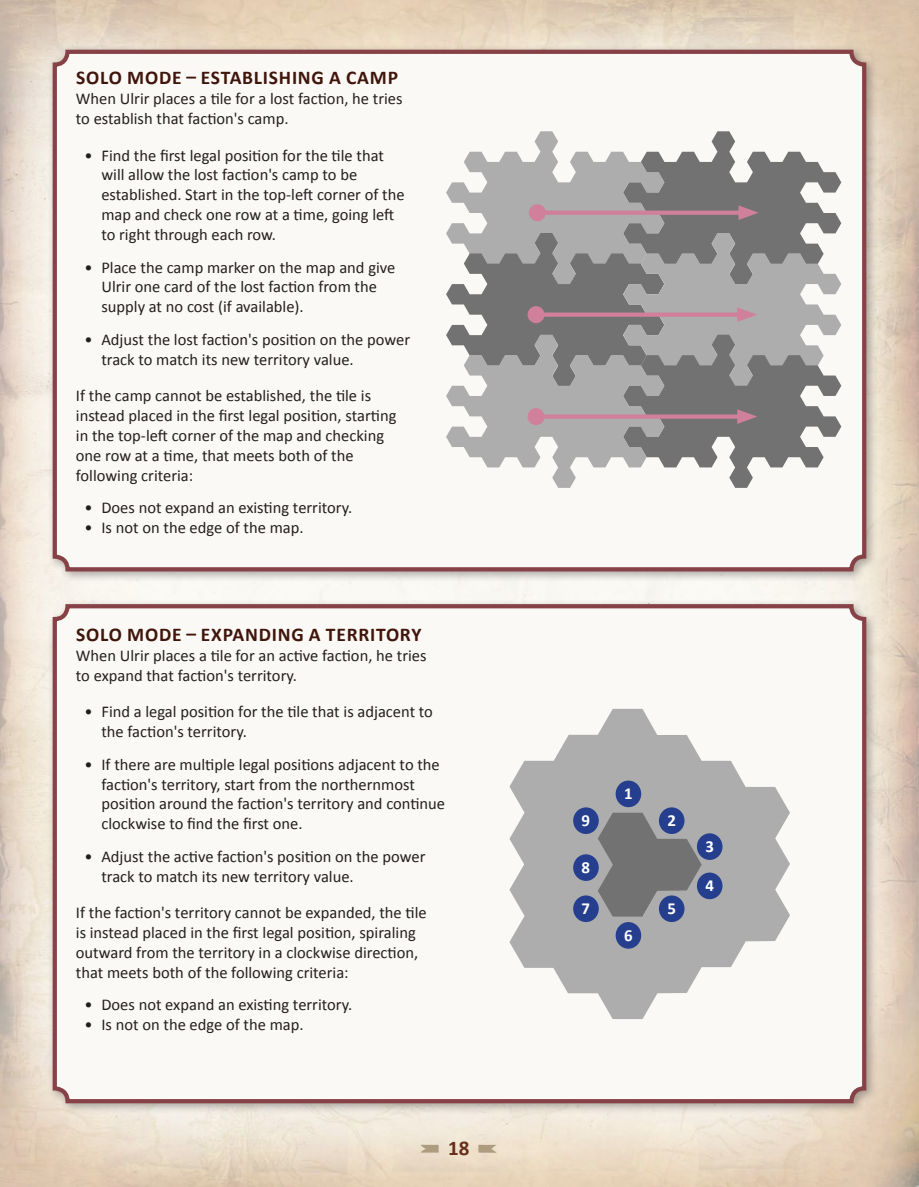
<style>
.page{position:relative;width:919px;height:1187px;background:#fff}
.page>*{position:absolute;margin:0;border:0;box-sizing:border-box;transform-origin:0 0}
.t1{font:21px "Sheldon Pictures";color:#ad9c7e}
.Headers{font:700 19.5px "Calibri";letter-spacing:.04em;color:#40150b}
.t2{font:700 16.8px "Calibri";color:#fff}
.Body{font:16.5px/19.8px "Calibri";color:#231f20}
.bullet_list_tight{font:16.5px/19.8px "Calibri";color:#231f20}
.Headers-2{font:16.5px/19.8px "Calibri";color:#231f20}
.s1{font-family:"Calibri";font-weight:700;color:#672f1a}
</style>
<div class="page">
<img style="left:0;top:0;width:918px;height:1186px">
<img style="left:852px;top:947px;width:66px;height:239px">
<div style="left:47px;top:599px;width:830px;height:515px;background:#231f20;opacity:.35"></div>
<div style="left:55px;top:606px;width:809px;height:495px;background:#fbf9f5;border-radius:13px"></div>
<div style="left:53px;top:604px;width:813px;height:499px;border:4px solid #864246;border-radius:13px"></div>
<div style="left:47px;top:44px;width:830px;height:538px;background:#231f20;opacity:.35"></div>
<div style="left:55px;top:52px;width:809px;height:517px;background:#fbf9f5;border-radius:13px"></div>
<div style="left:53px;top:50px;width:813px;height:521px;border:4px solid #864246;border-radius:13px"></div>
<svg style="left:446px;top:131px;width:395px;height:357px"></svg>
<svg style="left:509px;top:708px;width:281px;height:311px;fill:#adadad"></svg>
<svg style="left:597px;top:812px;width:104px;height:104px;background:#828282"></svg>
<div style="left:615px;top:780px;width:26px;height:27px;background:#253f8e;border-radius:50%"></div>
<div style="left:659px;top:807px;width:25px;height:27px;background:#253f8e;border-radius:50%"></div>
<div style="left:696px;top:833px;width:26px;height:26px;background:#253f8e;border-radius:50%"></div>
<div style="left:696px;top:872px;width:26px;height:27px;background:#253f8e;border-radius:50%"></div>
<div style="left:659px;top:895px;width:25px;height:27px;background:#253f8e;border-radius:50%"></div>
<div style="left:615px;top:922px;width:26px;height:26px;background:#253f8e;border-radius:50%"></div>
<div style="left:573px;top:895px;width:25px;height:27px;background:#253f8e;border-radius:50%"></div>
<div style="left:573px;top:854px;width:25px;height:26px;background:#253f8e;border-radius:50%"></div>
<div style="left:573px;top:807px;width:25px;height:27px;background:#253f8e;border-radius:50%"></div>
<p class="Headers" style="left:76px;top:65px;width:323px">SOLO MODE – ESTABLISHING A CAMP</p>
<p class="Headers-2" style="left:76px;top:89px;width:328px">When Ulrir places a tile for a lost faction, he tries to establish that faction's camp.</p>
<p class="Body" style="left:101px;top:145px;width:305px;text-indent:-17px">• Find the first legal position for the tile that will allow the lost faction's camp to be established. Start in the top-left corner of the map and check one row at a time, going left to right through each row.</p>
<p class="Body" style="left:101px;top:257px;width:295px;text-indent:-17px">• Place the camp marker on the map and give<br>Ulrir one card of the lost faction from the supply at no cost (if available).</p>
<p class="Body" style="left:101px;top:329px;width:310px;text-indent:-17px">• Adjust the lost faction's position on the power track to match its new territory value.</p>
<p class="bullet_list_tight" style="left:76px;top:386px;width:322px">If the camp cannot be established, the tile is instead placed in the first legal position, starting in the top-left corner of the map and checking one row at a time, that meets both of the following criteria:</p>
<p class="Body" style="left:84px;top:498px;width:269px">• Does not expand an existing territory.</p>
<p class="Body" style="left:84px;top:517px;width:221px">• Is not on the edge of the map.</p>
<p class="Headers" style="left:76px;top:622px;width:347px">SOLO MODE – EXPANDING A TERRITORY</p>
<p class="Headers-2" style="left:76px;top:645px;width:352px">When Ulrir places a tile for an active faction, he tries to expand that faction's territory.</p>
<p class="Body" style="left:101px;top:702px;width:333px;text-indent:-17px">• Find a legal position for the tile that is adjacent to the faction's territory.</p>
<p class="Body" style="left:101px;top:754px;width:345px;text-indent:-17px">• If there are multiple legal positions adjacent to the faction's territory, start from the northernmost position around the faction's territory and continue clockwise to find the first one.</p>
<p class="Body" style="left:101px;top:846px;width:325px;text-indent:-17px">• Adjust the active faction's position on the power track to match its new territory value.</p>
<p class="Body" style="left:76px;top:903px;width:352px">If the faction's territory cannot be expanded, the tile is instead placed in the first legal position, spiraling outward from the territory in a clockwise direction, that meets both of the following criteria:</p>
<p class="Body" style="left:84px;top:995px;width:269px">• Does not expand an existing territory.</p>
<p class="Body" style="left:84px;top:1014px;width:221px">• Is not on the edge of the map.</p>
<p class="t1" style="left:421px;top:1137px;width:78px">- <span class="s1">18</span> ,</p>
<p class="t2" style="left:581px;top:809px;width:10px">9</p>
<p class="t2" style="left:581px;top:856px;width:10px">8</p>
<p class="t2" style="left:581px;top:897px;width:10px">7</p>
<p class="t2" style="left:624px;top:783px;width:10px">1</p>
<p class="t2" style="left:624px;top:924px;width:10px">6</p>
<p class="t2" style="left:667px;top:809px;width:10px">2</p>
<p class="t2" style="left:667px;top:897px;width:10px">5</p>
<p class="t2" style="left:705px;top:835px;width:10px">3</p>
<p class="t2" style="left:705px;top:875px;width:10px">4</p>
</div>
